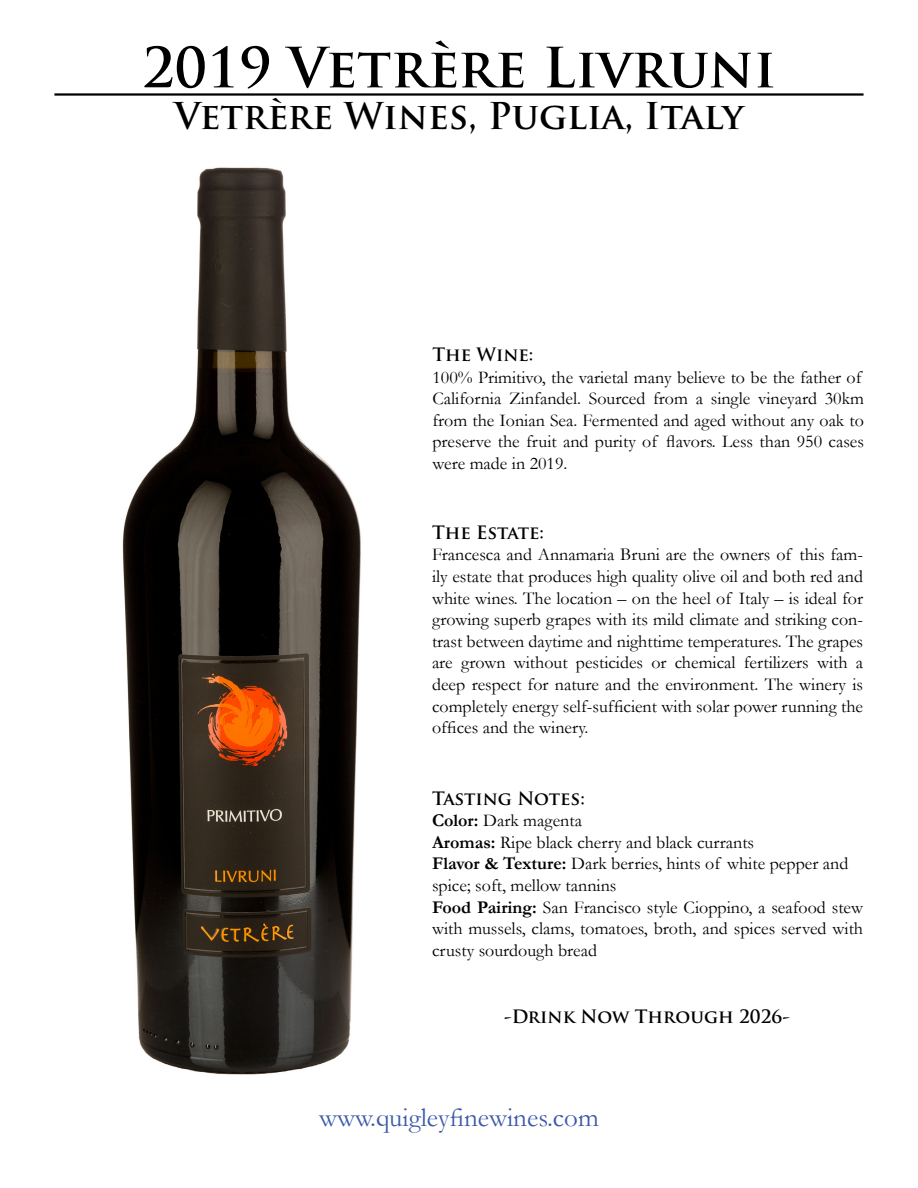
<style>
.page{position:relative;width:918px;height:1188px;background:#fff}
.page>*{position:absolute;margin:0;border:0;box-sizing:border-box;transform-origin:0 0}
.t1{font:700 54px "Trajan Pro";color:#000}
.t2{font:700 36px "Trajan Pro";color:#000}
.t3{font:27px "Garamond";color:#3c58a8}
.t4{font:18px/21.6px "Garamond";color:#000}
.t5{font:700 18px "Trajan Pro";color:#000}
.s1{font-weight:700}
</style>
<div class="page">
<hr style="left:54px;top:93px;width:810px;height:3px;background:#000">
<img style="left:122px;top:167px;width:239px;height:908px">
<h1 class="t1" style="left:142px;top:34px;width:635px">2019 Vetrère Livruni</h1>
<h2 class="t2" style="left:174px;top:94px;width:571px">Vetrère Wines, Puglia, Italy</h2>
<p class="t5" style="left:432px;top:343px;width:103px">The Wine:</p>
<p class="t4" style="left:432px;top:366px;width:433px">100% Primitivo, the varietal many believe to be the father of California Zinfandel. Sourced from a single vineyard 30km from the Ionian Sea. Fermented and aged without any oak to preserve the fruit and purity of flavors. Less than 950 cases were made in 2019.</p>
<p class="t5" style="left:432px;top:521px;width:114px">The Estate:</p>
<p class="t4" style="left:432px;top:543px;width:433px;text-align:justify">Francesca and Annamaria Bruni are the owners of this fam&shy;ily estate that produces high quality olive oil and both red and white wines. The location – on the heel of Italy – is ideal for growing superb grapes with its mild climate and striking con&shy;trast between daytime and nighttime temperatures. The grapes are grown without pesticides or chemical fertilizers with a deep respect for nature and the environment. The winery is completely energy self-sufficient with solar power running the offices and the winery.</p>
<p class="t5" style="left:432px;top:787px;width:154px">Tasting Notes:</p>
<p class="t4" style="left:432px;top:809px;width:433px"><span class="s1">Color:</span> Dark magenta<br><span class="s1">Aromas:</span> Ripe black cherry and black currants<br><span class="s1">Flavor &amp; Texture:</span> Dark berries, hints of white pepper and spice; soft, mellow tannins<br><span class="s1">Food Pairing:</span> San Francisco style Cioppino, a seafood stew with mussels, clams, tomatoes, broth, and spices served with crusty sourdough bread</p>
<p class="t5" style="left:504px;top:1006px;width:287px">-Drink Now Through 2026-</p>
<h3 class="t3" style="left:319px;top:1099px;width:281px">www.quigleyfinewines.com</h3>
</div>
